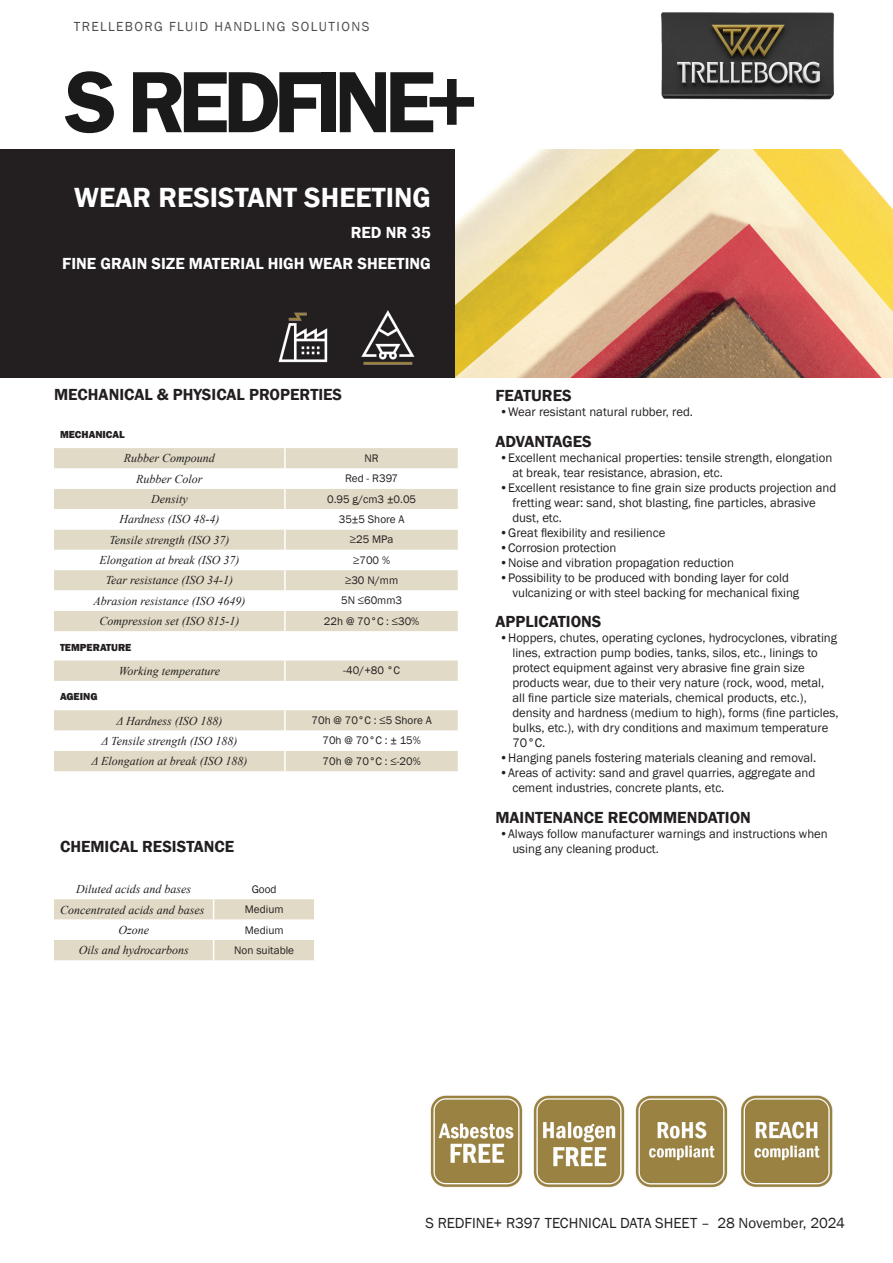
<style>
.page{position:relative;width:893px;height:1263px;background:#fff}
.page>*{position:absolute;margin:0;border:0;box-sizing:border-box;transform-origin:0 0}
.t1{font:600 90px "Franklin Gothic";letter-spacing:-.085em;color:#000}
.t2{font:600 28.5px "Franklin Gothic";color:#fff}
._2014_titre_niveau1{font:600 16.5px "Franklin Gothic";color:#231f20}
._2014_titre_niveau1-2{font:600 16.5px "Franklin Gothic";color:#fff}
.ChemicalTableHeader{font:600 16.5px "Franklin Gothic";color:#231f20}
.t3{font:15px "Franklin Gothic";color:#231f20}
.t4{font:13.5px "Franklin Gothic";letter-spacing:.105em;color:#231f20}
.TechnicalText{font:12.75px/15px "Franklin Gothic";color:#231f20}
._2014_tableau_libellé_caractéristiques_me{font:italic 12px "Times New Roman";color:#231f20}
._2014_tableau_texte{font:11.25px "Franklin Gothic";color:#231f20}
._2014_titre_niveau2{font:800 10.5px "Franklin Gothic";color:#231f20}
</style>
<div class="page">
<img style="left:430px;top:1095px;width:93px;height:93px">
<img style="left:533px;top:1095px;width:92px;height:93px">
<img style="left:635px;top:1095px;width:93px;height:93px">
<img style="left:740px;top:1095px;width:93px;height:93px">
<div style="left:0;top:150px;width:454px;height:228px;background:#231f20"></div>
<img style="left:455px;top:150px;width:438px;height:228px">
<div style="left:54px;top:448px;width:404px;height:183px;background:#e0dac6"></div>
<svg style="left:54px;top:468px;width:404px;height:143px"></svg>
<hr style="left:284px;top:448px;width:2px;height:20px;background:#fff">
<hr style="left:284px;top:468px;width:2px;height:21px;background:#fff">
<hr style="left:284px;top:489px;width:2px;height:20px;background:#fff">
<hr style="left:284px;top:509px;width:2px;height:20px;background:#fff">
<hr style="left:284px;top:529px;width:2px;height:21px;background:#fff">
<hr style="left:284px;top:550px;width:2px;height:20px;background:#fff">
<hr style="left:284px;top:570px;width:2px;height:20px;background:#fff">
<hr style="left:284px;top:590px;width:2px;height:21px;background:#fff">
<hr style="left:284px;top:611px;width:2px;height:20px;background:#fff">
<div style="left:54px;top:660px;width:404px;height:21px;background:#e0dac6"></div>
<svg style="left:54px;top:710px;width:404px;height:61px"></svg>
<svg style="left:54px;top:899px;width:260px;height:61px"></svg>
<img style="left:278px;top:312px;width:50px;height:51px">
<img style="left:361px;top:310px;width:54px;height:55px">
<img style="left:660px;top:12px;width:174px;height:88px">
<p class="t4" style="left:74px;top:18px;width:297px">TRELLEBORG FLUID HANDLING SOLUTIONS</p>
<h1 class="t1" style="left:65px;top:47px;width:415px">S REDFINE+</h1>
<p class="t2" style="left:74px;top:180px;width:358px">WEAR RESISTANT SHEETING</p>
<p class="_2014_titre_niveau1-2" style="left:351px;top:222px;width:82px">RED NR 35</p>
<p class="_2014_titre_niveau1-2" style="left:62px;top:253px;width:370px">FINE GRAIN SIZE MATERIAL HIGH WEAR SHEETING</p>
<p class="_2014_titre_niveau1" style="left:54px;top:384px;width:290px">MECHANICAL &amp; PHYSICAL PROPERTIES</p>
<p class="_2014_titre_niveau2" style="left:60px;top:428px;width:66px">MECHANICAL</p>
<p class="_2014_tableau_libellé_caractéristiques_me" style="left:124px;top:450px;width:92px">Rubber Compound</p>
<p class="_2014_tableau_texte" style="left:365px;top:451px;width:16px">NR</p>
<p class="_2014_tableau_libellé_caractéristiques_me" style="left:136px;top:470px;width:68px">Rubber Color</p>
<p class="_2014_tableau_texte" style="left:345px;top:472px;width:55px">Red - R397</p>
<p class="_2014_tableau_libellé_caractéristiques_me" style="left:151px;top:491px;width:38px">Density</p>
<p class="_2014_tableau_texte" style="left:327px;top:492px;width:91px">0.95 g/cm3 ±0.05</p>
<p class="_2014_tableau_libellé_caractéristiques_me" style="left:119px;top:511px;width:102px">Hardness (ISO 48-4)</p>
<p class="_2014_tableau_texte" style="left:339px;top:512px;width:67px">35±5 Shore A</p>
<p class="_2014_tableau_libellé_caractéristiques_me" style="left:109px;top:531px;width:122px">Tensile strength (ISO 37)</p>
<p class="_2014_tableau_texte" style="left:350px;top:533px;width:45px">≥25 MPa</p>
<p class="_2014_tableau_libellé_caractéristiques_me" style="left:99px;top:552px;width:142px">Elongation at break (ISO 37)</p>
<p class="_2014_tableau_texte" style="left:353px;top:553px;width:38px">≥700 %</p>
<p class="_2014_tableau_libellé_caractéristiques_me" style="left:106px;top:572px;width:129px">Tear resistance (ISO 34-1)</p>
<p class="_2014_tableau_texte" style="left:345px;top:573px;width:54px">≥30 N/mm</p>
<p class="_2014_tableau_libellé_caractéristiques_me" style="left:94px;top:592px;width:153px">Abrasion resistance (ISO 4649)</p>
<p class="_2014_tableau_texte" style="left:341px;top:594px;width:63px">5N ≤60mm3</p>
<p class="_2014_tableau_libellé_caractéristiques_me" style="left:100px;top:613px;width:141px">Compression set (ISO 815-1)</p>
<p class="_2014_tableau_texte" style="left:324px;top:614px;width:97px">22h @ 70°C : ≤30%</p>
<p class="_2014_titre_niveau2" style="left:60px;top:640px;width:73px">TEMPERATURE</p>
<p class="_2014_tableau_libellé_caractéristiques_me" style="left:119px;top:663px;width:103px">Working temperature</p>
<p class="_2014_tableau_texte" style="left:343px;top:664px;width:58px">-40/+80 °C</p>
<p class="_2014_titre_niveau2" style="left:60px;top:690px;width:39px">AGEING</p>
<p class="_2014_tableau_libellé_caractéristiques_me" style="left:116px;top:712px;width:108px">Δ Hardness (ISO 188)</p>
<p class="_2014_tableau_texte" style="left:312px;top:713px;width:122px">70h @ 70°C : ≤5 Shore A</p>
<p class="_2014_tableau_libellé_caractéristiques_me" style="left:101px;top:733px;width:137px">Δ Tensile strength (ISO 188)</p>
<p class="_2014_tableau_texte" style="left:322px;top:734px;width:100px">70h @ 70°C : ± 15%</p>
<p class="_2014_tableau_libellé_caractéristiques_me" style="left:91px;top:753px;width:158px">Δ Elongation at break (ISO 188)</p>
<p class="_2014_tableau_texte" style="left:323px;top:754px;width:100px">70h @ 70°C : ≤-20%</p>
<p class="ChemicalTableHeader" style="left:60px;top:837px;width:176px">CHEMICAL RESISTANCE</p>
<p class="_2014_tableau_libellé_caractéristiques_me" style="left:76px;top:881px;width:116px">Diluted acids and bases</p>
<p class="_2014_tableau_texte" style="left:252px;top:882px;width:27px">Good</p>
<p class="_2014_tableau_libellé_caractéristiques_me" style="left:60px;top:901px;width:146px">Concentrated acids and bases</p>
<p class="_2014_tableau_texte" style="left:245px;top:902px;width:40px">Medium</p>
<p class="_2014_tableau_libellé_caractéristiques_me" style="left:118px;top:922px;width:32px">Ozone</p>
<p class="_2014_tableau_texte" style="left:245px;top:923px;width:40px">Medium</p>
<p class="_2014_tableau_libellé_caractéristiques_me" style="left:79px;top:942px;width:112px">Oils and hydrocarbons</p>
<p class="_2014_tableau_texte" style="left:234px;top:943px;width:61px">Non suitable</p>
<p class="_2014_titre_niveau1" style="left:495px;top:385px;width:78px">FEATURES</p>
<p class="TechnicalText" style="left:500px;top:404px;width:195px">•Wear resistant natural rubber, red.</p>
<p class="_2014_titre_niveau1" style="left:495px;top:431px;width:98px">ADVANTAGES</p>
<p class="TechnicalText" style="left:512px;top:450px;width:321px;text-indent:-13px">•Excellent mechanical properties: tensile strength, elongation at break, tear resistance, abrasion, etc.</p>
<p class="TechnicalText" style="left:512px;top:480px;width:325px;text-indent:-13px">•Excellent resistance to fine grain size products projection and fretting wear: sand, shot blasting, fine particles, abrasive dust, etc.</p>
<p class="TechnicalText" style="left:500px;top:525px;width:167px">•Great flexibility and resilience</p>
<p class="TechnicalText" style="left:500px;top:540px;width:118px">•Corrosion protection</p>
<p class="TechnicalText" style="left:500px;top:555px;width:236px">•Noise and vibration propagation reduction</p>
<p class="TechnicalText" style="left:512px;top:570px;width:288px;text-indent:-13px">•Possibility to be produced with bonding layer for cold vulcanizing or with steel backing for mechanical fixing</p>
<p class="_2014_titre_niveau1" style="left:495px;top:612px;width:108px">APPLICATIONS</p>
<p class="TechnicalText" style="left:512px;top:631px;width:328px;text-indent:-13px">•Hoppers, chutes, operating cyclones, hydrocyclones, vibrating lines, extraction pump bodies, tanks, silos, etc., linings to protect equipment against very abrasive fine grain size products wear, due to their very nature (rock, wood, metal, all fine particle size materials, chemical products, etc.), density and hardness (medium to high), forms (fine particles, bulks, etc.), with dry conditions and maximum temperature 70°C.</p>
<p class="TechnicalText" style="left:500px;top:751px;width:318px">•Hanging panels fostering materials cleaning and removal.</p>
<p class="TechnicalText" style="left:512px;top:766px;width:305px;text-indent:-13px">•Areas of activity: sand and gravel quarries, aggregate and cement industries, concrete plants, etc.</p>
<p class="_2014_titre_niveau1" style="left:495px;top:807px;width:257px">MAINTENANCE RECOMMENDATION</p>
<p class="TechnicalText" style="left:512px;top:827px;width:317px;text-indent:-13px">•Always follow manufacturer warnings and instructions when using any cleaning product.</p>
<p class="t3" style="left:425px;top:1214px;width:421px">S REDFINE+ R397 TECHNICAL DATA SHEET – 28 November, 2024</p>
</div>
